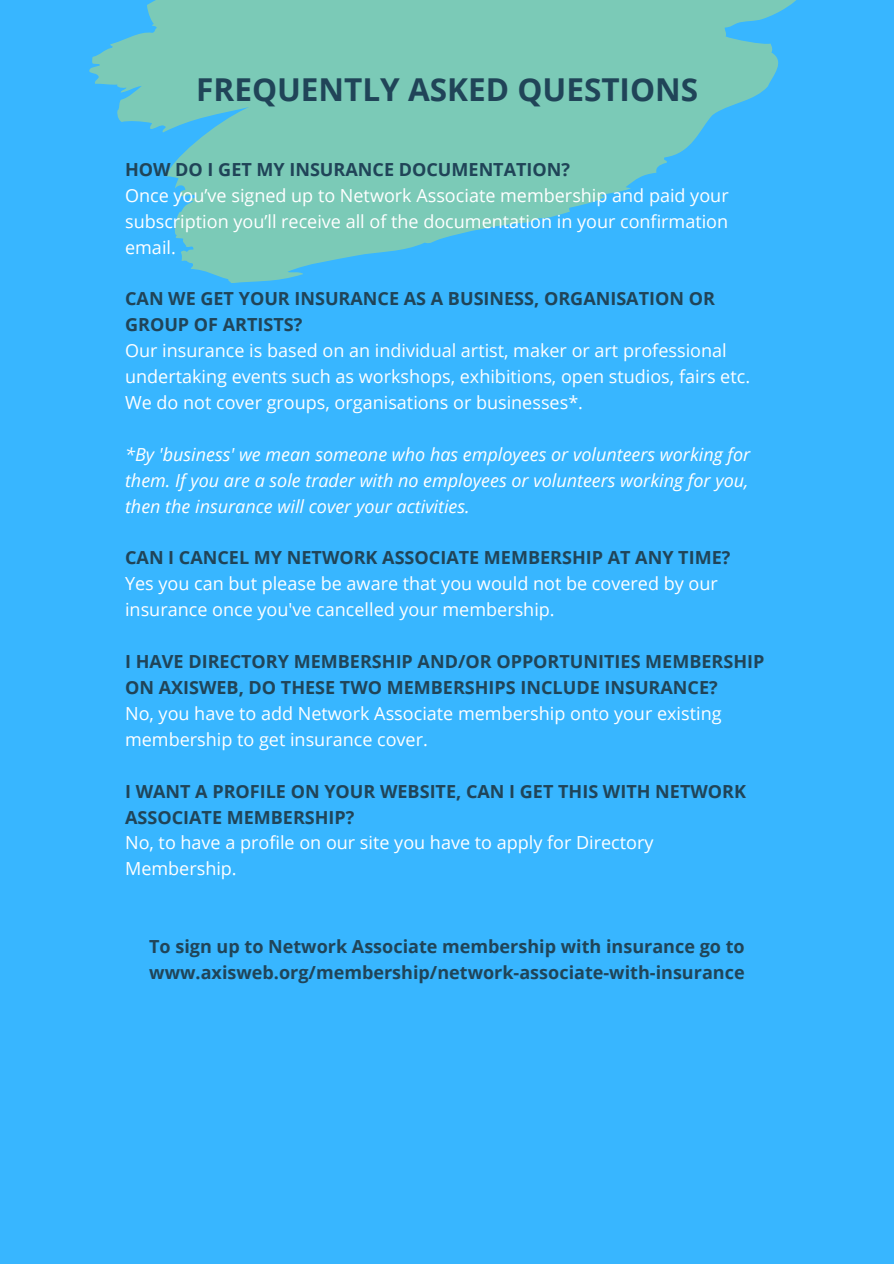
<style>
.page{position:relative;width:894px;height:1264px;background:#fff}
.page>*{position:absolute;margin:0;border:0;box-sizing:border-box;transform-origin:0 0}
.t1{font:700 31.5px "Open Sans";color:#204458}
.t2{font:18px/26px "Open Sans";color:#fff}
.t3{font:700 18px/26px "Open Sans";color:#204458}
.t4{font:italic 18px/26px "Open Sans";color:#fff;text-align:justify}
</style>
<div class="page">
<div style="left:0;top:0;width:893px;height:1263px;background:#38b6ff"></div>
<svg style="left:89px;top:0;width:707px;height:282px;fill:#7bcab7"></svg>
<p class="t1" style="left:196px;top:67px;width:503px">FREQUENTLY ASKED QUESTIONS</p>
<p class="t3" style="left:125px;top:156px;width:446px">HOW DO I GET MY INSURANCE DOCUMENTATION?</p>
<p class="t2" style="left:125px;top:182px;width:605px;text-align:justify">Once you’ve signed up to Network Associate membership and paid your subscription you’ll receive all of the documentation in your confirmation email.</p>
<p class="t3" style="left:125px;top:285px;width:591px">CAN WE GET YOUR INSURANCE AS A BUSINESS, ORGANISATION OR<br>GROUP OF ARTISTS?</p>
<p class="t2" style="left:125px;top:337px;width:626px">Our insurance is based on an individual artist, maker or art professional undertaking events such as workshops, exhibitions, open studios, fairs etc.<br>We do not cover groups, organisations or businesses*.</p>
<p class="t4" style="left:125px;top:441px;width:626px">*By 'business' we mean someone who has employees or volunteers working for them. If you are a sole trader with no employees or volunteers working for you, then the insurance will cover your activities.</p>
<p class="t3" style="left:125px;top:544px;width:606px">CAN I CANCEL MY NETWORK ASSOCIATE MEMBERSHIP AT ANY TIME?</p>
<p class="t2" style="left:125px;top:570px;width:594px">Yes you can but please be aware that you would not be covered by our insurance once you've cancelled your membership.</p>
<p class="t3" style="left:125px;top:648px;width:640px">I HAVE DIRECTORY MEMBERSHIP AND/OR OPPORTUNITIES MEMBERSHIP<br>ON AXISWEB, DO THESE TWO MEMBERSHIPS INCLUDE INSURANCE?</p>
<p class="t2" style="left:125px;top:700px;width:597px">No, you have to add Network Associate membership onto your existing membership to get insurance cover.</p>
<p class="t3" style="left:125px;top:777px;width:622px">I WANT A PROFILE ON YOUR WEBSITE, CAN I GET THIS WITH NETWORK<br>ASSOCIATE MEMBERSHIP?</p>
<p class="t2" style="left:125px;top:829px;width:530px">No, to have a profile on our site you have to apply for Directory<br>Membership.</p>
<p class="t3" style="left:149px;top:933px;width:596px">To sign up to Network Associate membership with insurance go to www.axisweb.org/membership/network-associate-with-insurance</p>
</div>
